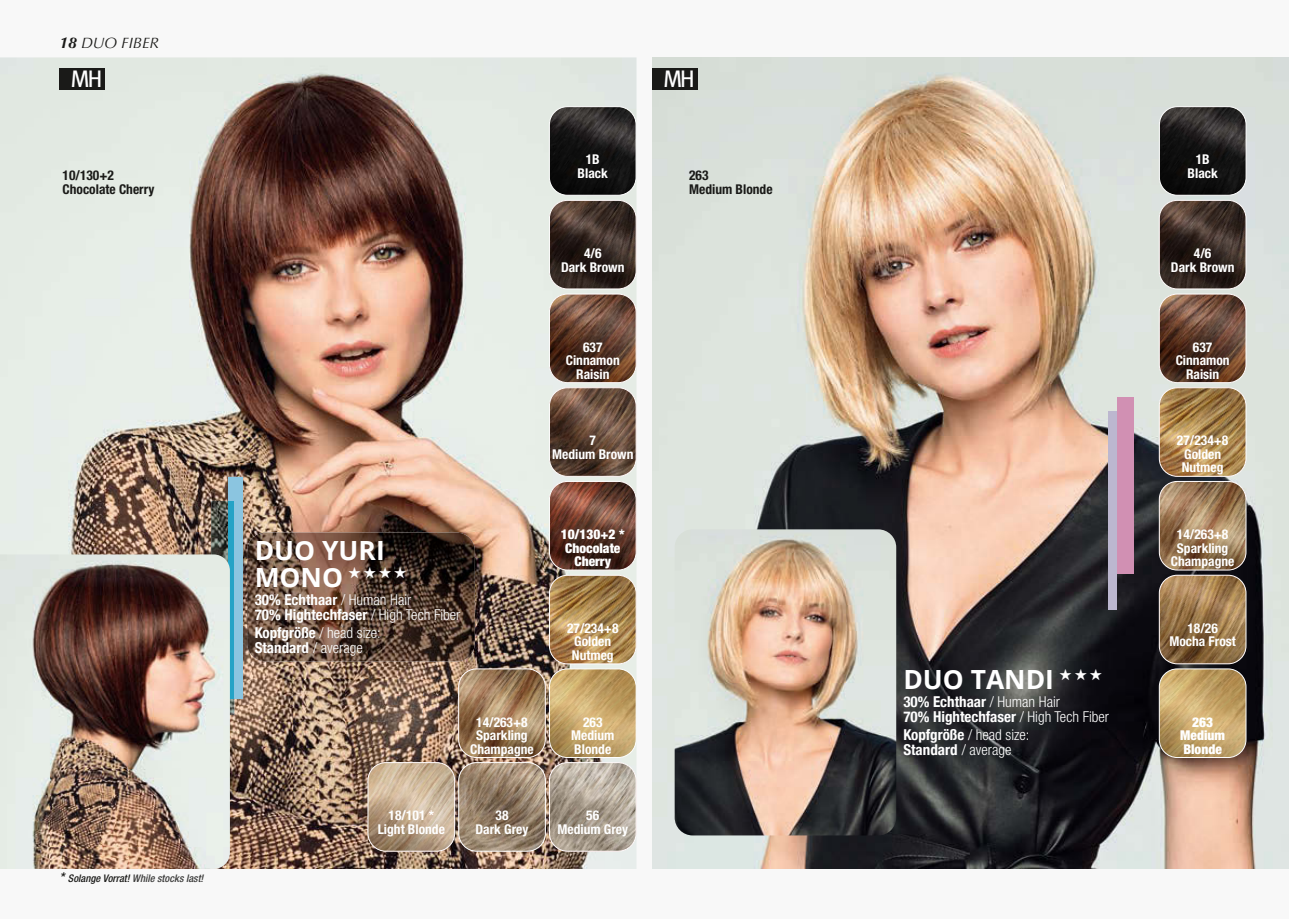
<style>
.page{position:relative;width:1289px;height:919px;background:#fff}
.page>*{position:absolute;margin:0;border:0;box-sizing:border-box;transform-origin:0 0}
.t1{font:700 26.4px/27px "Open Sans";color:#fff}
.t2{font:24px "Meta Plus Book Caps";color:#fff}
.t3{font:700 condensed 15px/15px "Helvetica Neue";color:#fff}
.t4{font:300 condensed 15px "Helvetica Neue LT Pro";color:#fff}
.t5{font:italic 15px "Optima";color:#1a1a18}
.t6{font:700 condensed 13.5px/13.5px "Helvetica Neue LT Pro";color:#fff;text-align:center}
.t7{font:900 condensed 13.5px/13.5px "Helvetica Neue LT Pro";color:#fff;text-align:center}
.t8{font:700 condensed 13.5px/13.5px "Helvetica Neue LT Pro";color:#1a1a18}
.t9{font:italic 500 condensed 10.5px "Helvetica Neue LTW1 G";color:#3b3b3a}
.s1{font-weight:700;font-size:15.75px}
.s2{font-size:13.65px;color:#1a1a18}
.s3{color:#1a1a18}
.s4{font-family:"Helvetica Neue LT Pro";font-weight:300}
.s5{font-family:"Helvetica Neue";font-weight:700}
</style>
<div class="page">
<div style="left:0;top:0;width:1288px;height:918px;background:#f8f8f8"></div>
<img style="left:0;top:57px;width:636px;height:811px">
<img style="left:652px;top:57px;width:636px;height:811px">
<img style="left:549px;top:200px;width:87px;height:89px">
<div style="left:549px;top:200px;width:87px;height:89px;border:1px solid #fff;border-radius:18px"></div>
<img style="left:549px;top:294px;width:87px;height:88px">
<div style="left:549px;top:294px;width:87px;height:89px;border:1px solid #fff;border-radius:18px"></div>
<img style="left:549px;top:388px;width:87px;height:88px">
<div style="left:549px;top:387px;width:87px;height:89px;border:1px solid #fff;border-radius:18px"></div>
<img style="left:549px;top:107px;width:87px;height:88px">
<div style="left:549px;top:106px;width:87px;height:89px;border:1px solid #fff;border-radius:18px"></div>
<img style="left:368px;top:762px;width:86px;height:89px">
<div style="left:367px;top:762px;width:88px;height:89px;border:1px solid #fff;border-radius:18px"></div>
<img style="left:549px;top:669px;width:87px;height:88px">
<div style="left:549px;top:668px;width:87px;height:89px;border:1px solid #fff;border-radius:18px"></div>
<img style="left:458px;top:669px;width:87px;height:88px">
<div style="left:458px;top:668px;width:87px;height:89px;border:1px solid #fff;border-radius:18px"></div>
<div style="left:60px;top:68px;width:45px;height:22px;background:#1a1a18"></div>
<div style="left:652px;top:68px;width:45px;height:22px;background:#1a1a18"></div>
<div style="left:1116px;top:397px;width:17px;height:177px;background:#d190b3"></div>
<div style="left:1108px;top:411px;width:8px;height:198px;background:#bcb7cf"></div>
<img style="left:674px;top:529px;width:222px;height:306px">
<img style="left:549px;top:481px;width:87px;height:89px">
<div style="left:549px;top:481px;width:87px;height:89px;border:1px solid #fff;border-radius:18px"></div>
<img style="left:549px;top:575px;width:87px;height:88px">
<div style="left:549px;top:575px;width:87px;height:89px;border:1px solid #fff;border-radius:18px"></div>
<img style="left:549px;top:762px;width:87px;height:89px">
<div style="left:549px;top:762px;width:87px;height:89px;border:1px solid #fff;border-radius:18px"></div>
<img style="left:458px;top:762px;width:87px;height:89px">
<div style="left:458px;top:762px;width:87px;height:89px;border:1px solid #fff;border-radius:18px"></div>
<img style="left:1159px;top:200px;width:86px;height:89px">
<div style="left:1158px;top:200px;width:88px;height:89px;border:1px solid #fff;border-radius:18px"></div>
<img style="left:1159px;top:294px;width:86px;height:88px">
<div style="left:1158px;top:294px;width:88px;height:89px;border:1px solid #fff;border-radius:18px"></div>
<img style="left:1159px;top:107px;width:86px;height:88px">
<div style="left:1159px;top:106px;width:87px;height:89px;border:1px solid #fff;border-radius:18px"></div>
<img style="left:1159px;top:669px;width:86px;height:88px">
<div style="left:1158px;top:668px;width:88px;height:89px;border:1px solid #fff;border-radius:18px"></div>
<img style="left:1159px;top:388px;width:86px;height:88px">
<div style="left:1158px;top:387px;width:88px;height:89px;border:1px solid #fff;border-radius:18px"></div>
<img style="left:1159px;top:481px;width:86px;height:89px">
<div style="left:1158px;top:481px;width:88px;height:89px;border:1px solid #fff;border-radius:18px"></div>
<img style="left:1159px;top:575px;width:86px;height:88px">
<div style="left:1158px;top:575px;width:88px;height:89px;border:1px solid #fff;border-radius:18px"></div>
<img style="left:247px;top:532px;width:228px;height:129px">
<div style="left:228px;top:476px;width:15px;height:222px;background:#8bc5e0"></div>
<img style="left:211px;top:501px;width:23px;height:214px">
<div style="left:228px;top:501px;width:6px;height:197px;background:#24a3c6"></div>
<img style="left:0;top:554px;width:230px;height:314px">
<p class="t5" style="left:60px;top:34px;width:101px"><span class="s1">18</span> DUO FIBER</p>
<h2 class="t2" style="left:71px;top:65px;width:33px">MH</h2>
<h2 class="t2" style="left:663px;top:65px;width:33px">MH</h2>
<p class="t6" style="left:577px;top:153px;width:32px">1B<br>Black</p>
<p class="t8" style="left:63px;top:169px;width:93px">10/130+2<br>Chocolate Cherry</p>
<p class="t8" style="left:689px;top:169px;width:85px">263<br>Medium Blonde</p>
<p class="t6" style="left:561px;top:246px;width:65px">4/6<br>Dark Brown</p>
<p class="t6" style="left:566px;top:340px;width:55px">637<br>Cinnamon<br>Raisin</p>
<p class="t9" style="left:60px;top:871px;width:145px"><span class="s2">*</span> <span class="s3">Solange Vorrat!</span> While stocks last!</p>
<p class="t6" style="left:552px;top:434px;width:83px">7<br>Medium Brown</p>
<h1 class="t1" style="left:255px;top:536px;width:153px">DUO YURI<br>MONO ★★★★</h1>
<p class="t3" style="left:255px;top:591px;width:207px">30% Echthaar <span class="s4">/ Human Hair<br></span>70% Hightechfaser <span class="s4">/ High Tech Fiber</span></p>
<p class="t4" style="left:255px;top:624px;width:127px"><span class="s5">Kopfgröße</span> / head size:</p>
<p class="t3" style="left:255px;top:639px;width:110px">Standard <span class="s4">/ average</span></p>
<p class="t6" style="left:378px;top:808px;width:69px">18/101 *<br>Light Blonde</p>
<p class="t6" style="left:470px;top:715px;width:65px">14/263+8<br>Sparkling<br>Champagne</p>
<p class="t6" style="left:475px;top:808px;width:54px">38<br>Dark Grey</p>
<p class="t7" style="left:561px;top:527px;width:65px">10/130+2 *<br>Chocolate<br>Cherry</p>
<p class="t6" style="left:567px;top:621px;width:53px">27/234+8<br>Golden<br>Nutmeg</p>
<p class="t6" style="left:571px;top:715px;width:45px">263<br>Medium<br>Blonde</p>
<p class="t6" style="left:557px;top:808px;width:72px">56<br>Medium Grey</p>
<h1 class="t1" style="left:903px;top:665px;width:201px">DUO TANDI ★★★</h1>
<p class="t3" style="left:903px;top:693px;width:207px">30% Echthaar <span class="s4">/ Human Hair<br></span>70% Hightechfaser <span class="s4">/ High Tech Fiber</span></p>
<p class="t4" style="left:903px;top:726px;width:127px"><span class="s5">Kopfgröße</span> / head size:</p>
<p class="t3" style="left:903px;top:741px;width:110px">Standard <span class="s4">/ average</span></p>
<p class="t6" style="left:1187px;top:153px;width:32px">1B<br>Black</p>
<p class="t6" style="left:1170px;top:246px;width:65px">4/6<br>Dark Brown</p>
<p class="t6" style="left:1175px;top:340px;width:55px">637<br>Cinnamon<br>Raisin</p>
<p class="t6" style="left:1176px;top:434px;width:53px">27/234+8<br>Golden<br>Nutmeg</p>
<p class="t6" style="left:1170px;top:527px;width:65px">14/263+8<br>Sparkling<br>Champagne</p>
<p class="t6" style="left:1169px;top:621px;width:68px">18/26<br>Mocha Frost</p>
<p class="t7" style="left:1180px;top:715px;width:46px">263<br>Medium<br>Blonde</p>
</div>
